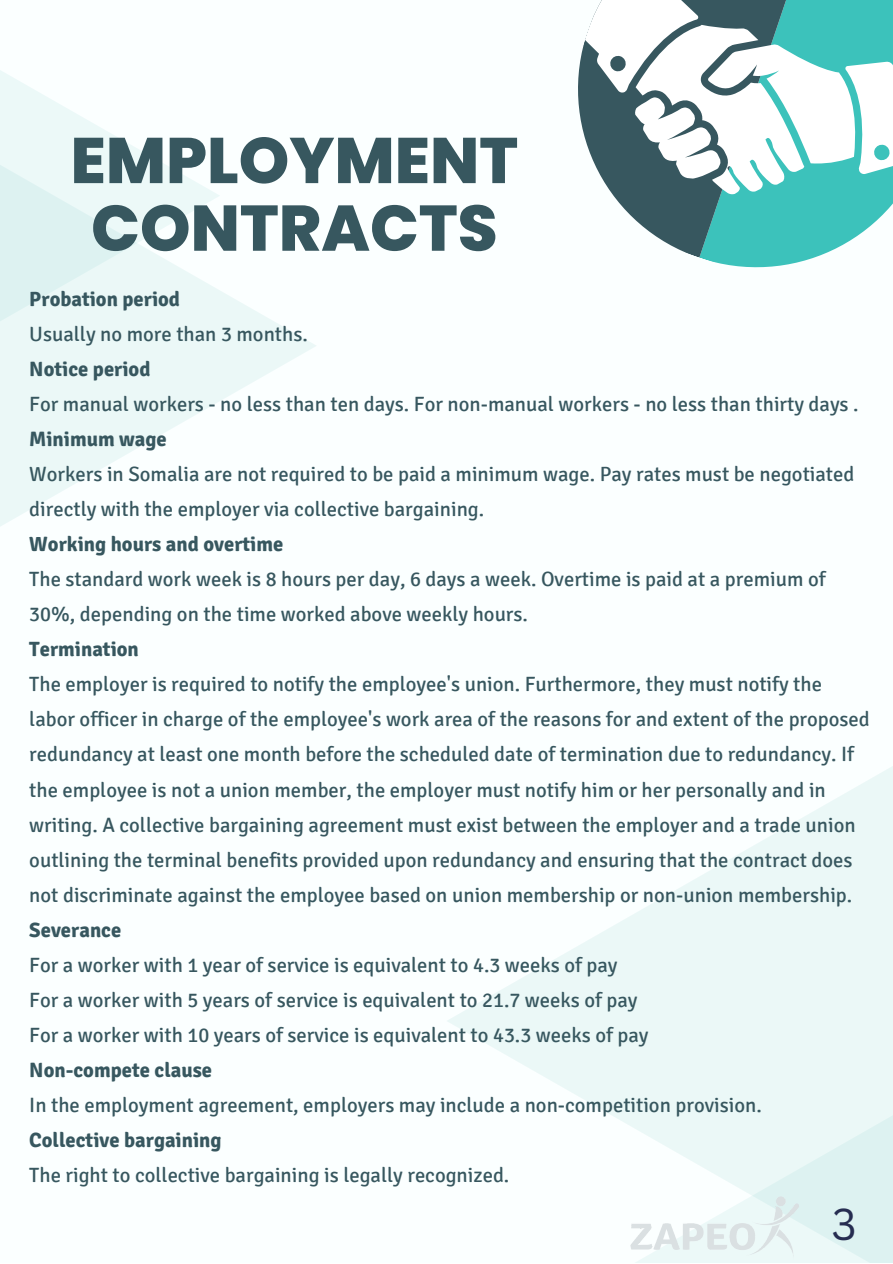
<style>
.page{position:relative;width:893px;height:1264px;background:#fff}
.page>*{position:absolute;margin:0;border:0;box-sizing:border-box;transform-origin:0 0}
.t1{font:800 64.35px/67.7px "Poppins";color:#37575f;text-align:center}
.t2{font:43.5px "Canva Sans";color:#262d51}
.t3{font:20.7px/35px "Signika";color:#37575f}
.t4{font:700 20.7px "Signika";color:#37575f}
</style>
<div class="page">
<div style="left:0;top:0;width:892px;height:1262px;background:#fbffff"></div>
<svg style="left:0;top:291px;width:316px;height:235px"></svg>
<svg style="left:0;top:70px;width:220px;height:393px;fill:#ebf8f7"></svg>
<div style="left:446px;top:631px;width:446px;height:631px;background:linear-gradient(to right,#fdffff,#f2fbfa)"></div>
<div style="left:462px;top:971px;width:430px;height:291px;background:linear-gradient(to right,#f9fefe,#e4f5f4)"></div>
<svg style="left:701px;top:249px;width:134px;height:19px"></svg>
<svg style="left:678px;top:249px;width:135px;height:9px"></svg>
<svg style="left:578px;top:0;width:314px;height:249px"></svg>
<img style="left:624px;top:1190px;width:179px;height:72px">
<h1 class="t1" style="left:71px;top:127px;width:449px">EMPLOYMENT<br>CONTRACTS</h1>
<p class="t4" style="left:29px;top:287px;width:152px">Probation period</p>
<p class="t3" style="left:29px;top:317px;width:280px">Usually no more than 3 months.</p>
<p class="t4" style="left:29px;top:357px;width:123px">Notice period</p>
<p class="t3" style="left:29px;top:387px;width:830px">For manual workers - no less than ten days. For non-manual workers - no less than thirty days .</p>
<p class="t4" style="left:29px;top:427px;width:139px">Minimum wage</p>
<p class="t3" style="left:29px;top:457px;width:826px">Workers in Somalia are not required to be paid a minimum wage. Pay rates must be negotiated directly with the employer via collective bargaining.</p>
<p class="t4" style="left:29px;top:532px;width:255px">Working hours and overtime</p>
<p class="t3" style="left:29px;top:562px;width:797px">The standard work week is 8 hours per day, 6 days a week. Overtime is paid at a premium of<br>30%, depending on the time worked above weekly hours.</p>
<p class="t4" style="left:29px;top:637px;width:111px">Termination</p>
<p class="t3" style="left:29px;top:667px;width:842px">The employer is required to notify the employee's union. Furthermore, they must notify the labor officer in charge of the employee's work area of the reasons for and extent of the proposed redundancy at least one month before the scheduled date of termination due to redundancy. If the employee is not a union member, the employer must notify him or her personally and in writing. A collective bargaining agreement must exist between the employer and a trade union outlining the terminal benefits provided upon redundancy and ensuring that the contract does not discriminate against the employee based on union membership or non-union membership.</p>
<p class="t4" style="left:29px;top:917px;width:93px">Severance</p>
<p class="t3" style="left:29px;top:947px;width:620px">For a worker with 1 year of service is equivalent to 4.3 weeks of pay<br>For a worker with 5 years of service is equivalent to 21.7 weeks of pay<br>For a worker with 10 years of service is equivalent to 43.3 weeks of pay</p>
<p class="t4" style="left:29px;top:1057px;width:184px">Non-compete clause</p>
<p class="t3" style="left:29px;top:1087px;width:733px">In the employment agreement, employers may include a non-competition provision.</p>
<p class="t4" style="left:29px;top:1127px;width:194px">Collective bargaining</p>
<p class="t3" style="left:29px;top:1157px;width:481px">The right to collective bargaining is legally recognized.</p>
<h2 class="t2" style="left:831px;top:1193px;width:27px">3</h2>
</div>
